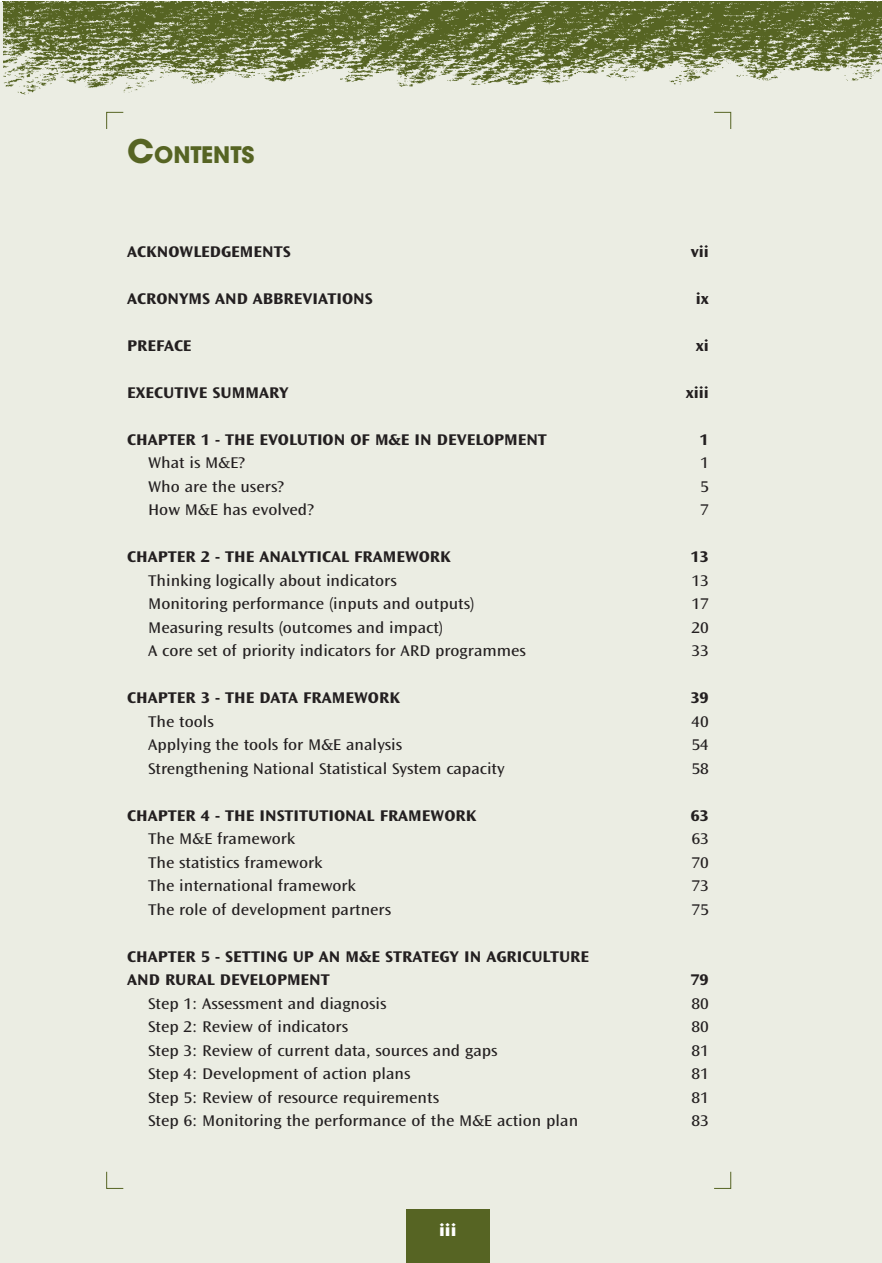
<style>
.page{position:relative;width:882px;height:1263px;background:#fff}
.page>*{position:absolute;margin:0;border:0;box-sizing:border-box;transform-origin:0 0}
.t1{font:700 22.65px "ITC Avant Garde Std";color:#566423}
.t2{font:800 17.55px "Ocean Sans Std";color:#fff;scale:1.1 1}
.t3{font:16.2px "Ocean Sans Std";color:#231f20;scale:1.1 1}
.t4{font:700 16.2px/23.5px "Ocean Sans Std";color:#231f20;scale:1.1 1}
.s1{font-size:32.25px}
</style>
<div class="page">
<div style="left:2px;top:2px;width:880px;height:1261px;background:#ebede3"></div>
<svg style="left:106px;top:112px;width:18px;height:17px"></svg>
<svg style="left:714px;top:112px;width:17px;height:17px"></svg>
<svg style="left:714px;top:1171px;width:17px;height:17px"></svg>
<svg style="left:106px;top:1171px;width:17px;height:17px"></svg>
<img style="left:3px;top:2px;width:879px;height:93px">
<div style="left:406px;top:1209px;width:84px;height:54px;background:#566423"></div>
<hr style="left:0;top:2px;width:2px;height:1261px;background:#ebede3">
<h1 class="t1" style="left:127px;top:145px;width:129px"><span class="s1">C</span>ONTENTS</h1>
<p class="t4" style="left:127px;top:240px;width:150px">ACKNOWLEDGEMENTS</p>
<p class="t4" style="left:690px;top:240px;width:18px">vii</p>
<p class="t4" style="left:127px;top:287px;width:225px">ACRONYMS AND ABBREVIATIONS</p>
<p class="t4" style="left:696px;top:287px;width:13px">ix</p>
<p class="t4" style="left:127px;top:334px;width:60px">PREFACE</p>
<p class="t4" style="left:696px;top:334px;width:13px">xi</p>
<p class="t4" style="left:127px;top:381px;width:148px">EXECUTIVE SUMMARY</p>
<p class="t4" style="left:685px;top:381px;width:23px">xiii</p>
<p class="t4" style="left:127px;top:428px;width:383px">CHAPTER 1 - THE EVOLUTION OF M&amp;E IN DEVELOPMENT</p>
<p class="t4" style="left:699px;top:428px;width:10px">1</p>
<p class="t3" style="left:148px;top:456px;width:90px">What is M&amp;E?</p>
<p class="t3" style="left:700px;top:456px;width:9px">1</p>
<p class="t3" style="left:148px;top:479px;width:125px">Who are the users?</p>
<p class="t3" style="left:700px;top:479px;width:9px">5</p>
<p class="t3" style="left:148px;top:503px;width:152px">How M&amp;E has evolved?</p>
<p class="t3" style="left:700px;top:503px;width:9px">7</p>
<p class="t4" style="left:127px;top:546px;width:296px">CHAPTER 2 - THE ANALYTICAL FRAMEWORK</p>
<p class="t4" style="left:690px;top:546px;width:18px">13</p>
<p class="t3" style="left:148px;top:573px;width:228px">Thinking logically about indicators</p>
<p class="t3" style="left:691px;top:573px;width:17px">13</p>
<p class="t3" style="left:148px;top:597px;width:298px">Monitoring performance (inputs and outputs)</p>
<p class="t3" style="left:691px;top:597px;width:17px">17</p>
<p class="t3" style="left:148px;top:620px;width:270px">Measuring results (outcomes and impact)</p>
<p class="t3" style="left:691px;top:620px;width:17px">20</p>
<p class="t3" style="left:148px;top:643px;width:345px">A core set of priority indicators for ARD programmes</p>
<p class="t3" style="left:691px;top:643px;width:17px">33</p>
<p class="t4" style="left:127px;top:687px;width:249px">CHAPTER 3 - THE DATA FRAMEWORK</p>
<p class="t4" style="left:690px;top:687px;width:18px">39</p>
<p class="t3" style="left:148px;top:714px;width:61px">The tools</p>
<p class="t3" style="left:691px;top:714px;width:17px">40</p>
<p class="t3" style="left:148px;top:737px;width:232px">Applying the tools for M&amp;E analysis</p>
<p class="t3" style="left:691px;top:737px;width:17px">54</p>
<p class="t3" style="left:148px;top:761px;width:326px">Strengthening National Statistical System capacity</p>
<p class="t3" style="left:691px;top:761px;width:17px">58</p>
<p class="t4" style="left:127px;top:804px;width:319px">CHAPTER 4 - THE INSTITUTIONAL FRAMEWORK</p>
<p class="t4" style="left:690px;top:804px;width:18px">63</p>
<p class="t3" style="left:148px;top:831px;width:135px">The M&amp;E framework</p>
<p class="t3" style="left:691px;top:831px;width:17px">63</p>
<p class="t3" style="left:148px;top:855px;width:160px">The statistics framework</p>
<p class="t3" style="left:691px;top:855px;width:17px">70</p>
<p class="t3" style="left:148px;top:878px;width:190px">The international framework</p>
<p class="t3" style="left:691px;top:878px;width:17px">73</p>
<p class="t3" style="left:148px;top:902px;width:222px">The role of development partners</p>
<p class="t3" style="left:691px;top:902px;width:17px">75</p>
<p class="t4" style="left:127px;top:945px;width:421px">CHAPTER 5 - SETTING UP AN M&amp;E STRATEGY IN AGRICULTURE<br>AND RURAL DEVELOPMENT</p>
<p class="t4" style="left:690px;top:968px;width:18px">79</p>
<p class="t3" style="left:148px;top:996px;width:218px">Step 1: Assessment and diagnosis</p>
<p class="t3" style="left:691px;top:996px;width:17px">80</p>
<p class="t3" style="left:148px;top:1019px;width:183px">Step 2: Review of indicators</p>
<p class="t3" style="left:691px;top:1019px;width:17px">80</p>
<p class="t3" style="left:148px;top:1043px;width:319px">Step 3: Review of current data, sources and gaps</p>
<p class="t3" style="left:691px;top:1043px;width:17px">81</p>
<p class="t3" style="left:148px;top:1066px;width:240px">Step 4: Development of action plans</p>
<p class="t3" style="left:691px;top:1066px;width:17px">81</p>
<p class="t3" style="left:148px;top:1090px;width:266px">Step 5: Review of resource requirements</p>
<p class="t3" style="left:691px;top:1090px;width:17px">81</p>
<p class="t3" style="left:148px;top:1113px;width:392px">Step 6: Monitoring the performance of the M&amp;E action plan</p>
<p class="t3" style="left:691px;top:1113px;width:17px">83</p>
<p class="t2" style="left:439px;top:1220px;width:17px">iii</p>
</div>
